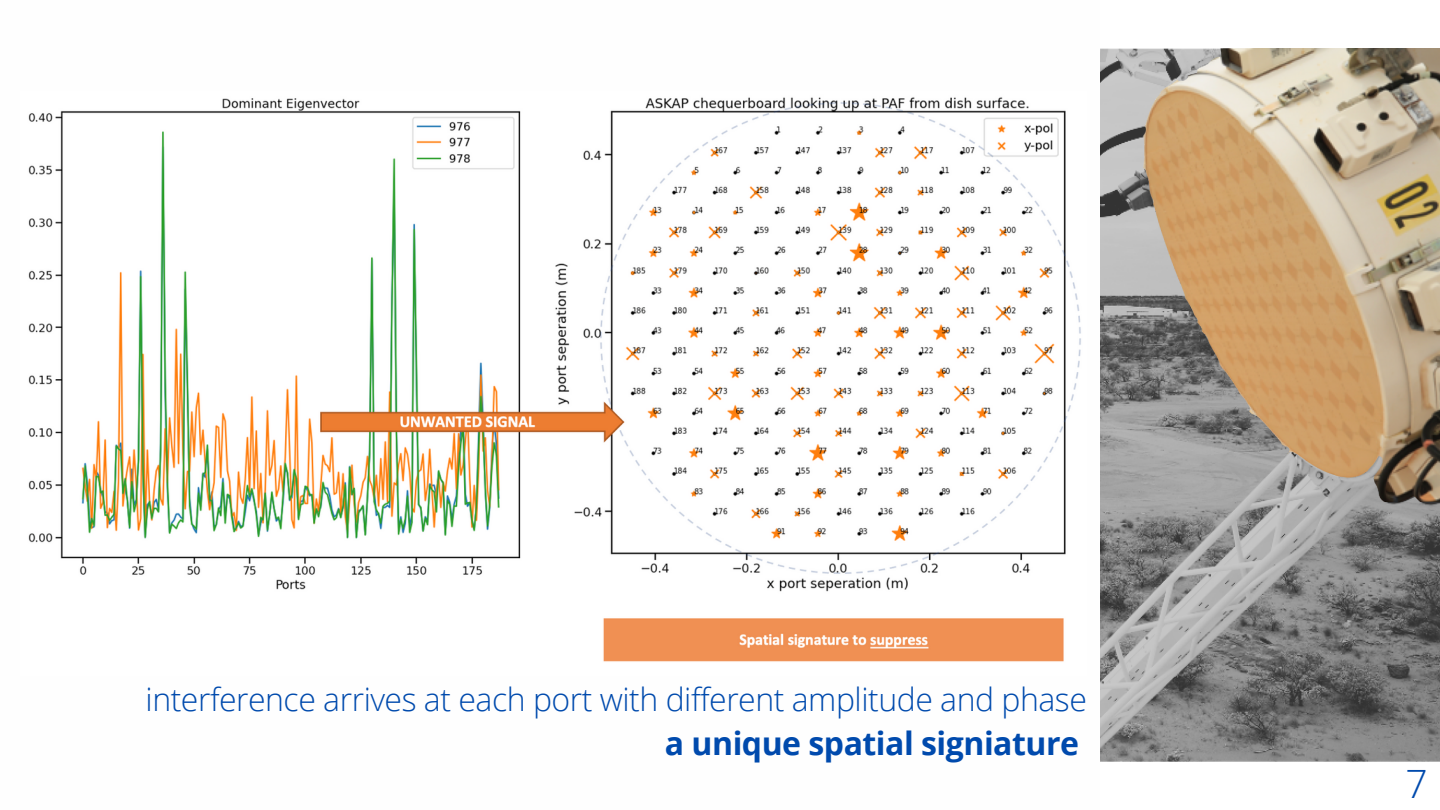
<style>
.page{position:relative;width:1440px;height:810px;background:#fff}
.page>*{position:absolute;margin:0;border:0;box-sizing:border-box;transform-origin:0 0}
.t1{font:300 39px "Open Sans";color:#004aad}
.t2{font:300 32px "Open Sans";letter-spacing:-.015em;color:#004aad}
.t3{font:700 32px "Open Sans";letter-spacing:-.015em;color:#004aad}
</style>
<div class="page">
<img style="left:1100px;top:49px;width:340px;height:713px">
<img style="left:1144px;top:49px;width:296px;height:453px">
<img style="left:28px;top:97px;width:1053px;height:565px">
<div style="left:470px;top:134px;width:42px;height:17px;background:#fff"></div>
<p class="t2" style="left:146px;top:676px;width:943px">interference arrives at each port with different amplitude and phase</p>
<p class="t3" style="left:665px;top:721px;width:416px">a unique spatial signiature</p>
<p class="t1" style="left:1405px;top:756px;width:24px">7</p>
</div>
